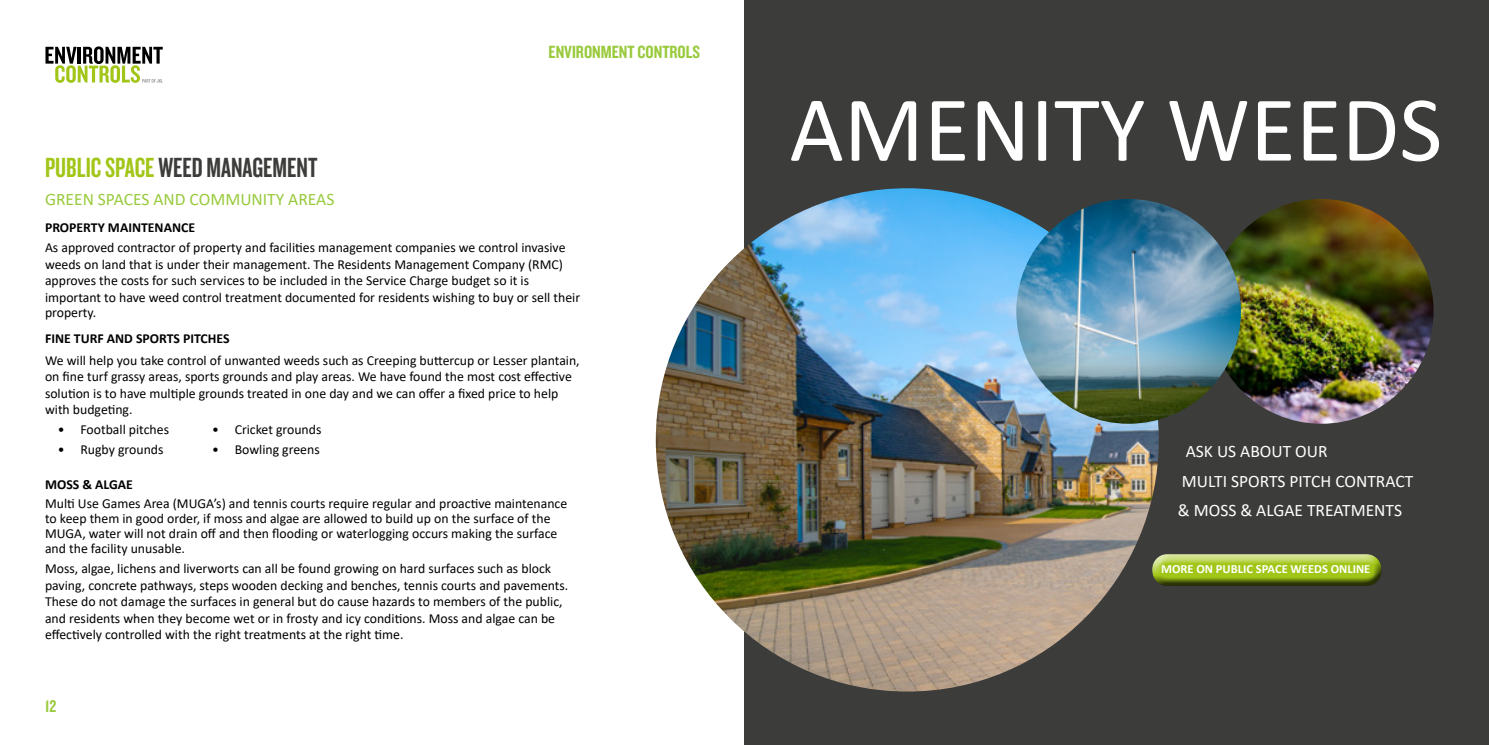
<style>
.page{position:relative;width:1489px;height:745px;background:#fff}
.page>*{position:absolute;margin:0;border:0;box-sizing:border-box;transform-origin:0 0}
.t1{font:93.75px "Calibri";color:#fff}
.t2{font:28.75px "Knockout HTF48 Featherweight";color:#3c3c3b}
.t3{font:18.38px "Knockout HTF49 Liteweight";color:#99ca3c}
.t4{font:17.5px/29.8px "Calibri";color:#fff}
.t5{font:17.5px "Calibri";color:#99ca3c}
.t6{font:17.5px "Knockout HTF49 Liteweight";color:#99ca3c}
.t7{font:13.75px/16.5px "Calibri";color:#000}
.t8{font:700 13.75px "Calibri";color:#000}
.t9{font:700 12.5px "Calibri";color:#fff}
.s1{color:#a2c617}
</style>
<div class="page">
<svg style="left:45px;top:46px;width:118px;height:37px"></svg>
<div style="left:744px;top:0;width:744px;height:744px;background:#3c3c3b"></div>
<img style="left:655px;top:188px;width:503px;height:503px;border-radius:251px">
<img style="left:1208px;top:199px;width:225px;height:224px;border-radius:112px">
<img style="left:1016px;top:199px;width:224px;height:224px;border-radius:112px">
<div style="left:1142px;top:544px;width:244px;height:39px;background:#fff;opacity:.75"></div>
<div style="left:1146px;top:555px;width:244px;height:31px;background:#000;opacity:.75"></div>
<h2 class="t2" style="left:45px;top:153px;width:274px"><span class="s1">PUBLIC SPACE</span> WEED MANAGEMENT</h2>
<h3 class="t3" style="left:548px;top:43px;width:153px">ENVIRONMENT CONTROLS</h3>
<h1 class="t1" style="left:789px;top:64px;width:654px">AMENITY WEEDS</h1>
<p class="t5" style="left:45px;top:187px;width:291px">GREEN SPACES AND COMMUNITY AREAS</p>
<p class="t8" style="left:45px;top:218px;width:151px">PROPERTY MAINTENANCE</p>
<p class="t7" style="left:45px;top:239px;width:536px">As approved contractor of property and facilities management companies we control invasive weeds on land that is under their management. The Residents Management Company (RMC) approves the costs for such services to be included in the Service Charge budget so it is important to have weed control treatment documented for residents wishing to buy or sell their</p>
<p class="t7" style="left:45px;top:303px;width:53px">property.</p>
<p class="t8" style="left:45px;top:328px;width:186px">FINE TURF AND SPORTS PITCHES</p>
<p class="t7" style="left:45px;top:351px;width:536px">We will help you take control of unwanted weeds such as Creeping buttercup or Lesser plantain, on fine turf grassy areas, sports grounds and play areas. We have found the most cost effective solution is to have multiple grounds treated in one day and we can offer a fixed price to help with budgeting.</p>
<p class="t7" style="left:58px;top:421px;width:113px">• Football pitches</p>
<p class="t7" style="left:58px;top:441px;width:107px">• Rugby grounds</p>
<p class="t8" style="left:45px;top:475px;width:89px">MOSS &amp; ALGAE</p>
<p class="t7" style="left:45px;top:495px;width:523px;line-height:15px">Multi Use Games Area (MUGA’s) and tennis courts require regular and proactive maintenance to keep them in good order, if moss and algae are allowed to build up on the surface of the MUGA, water will not drain off and then flooding or waterlogging occurs making the surface and the facility unusable.</p>
<p class="t7" style="left:45px;top:559px;width:525px">Moss, algae, lichens and liverworts can all be found growing on hard surfaces such as block paving, concrete pathways, steps wooden decking and benches, tennis courts and pavements.<br>These do not damage the surfaces in general but do cause hazards to members of the public, and residents when they become wet or in frosty and icy conditions. Moss and algae can be effectively controlled with the right treatments at the right time.</p>
<p class="t9" style="left:1160px;top:559px;width:211px">MORE ON PUBLIC SPACE WEEDS ONLINE</p>
<p class="t7" style="left:212px;top:420px;width:111px">• Cricket grounds</p>
<p class="t7" style="left:212px;top:440px;width:109px">• Bowling greens</p>
<p class="t4" style="left:1177px;top:435px;width:237px;text-indent:8px">ASK US ABOUT OUR<br>MULTI SPORTS PITCH CONTRACT &amp; MOSS &amp; ALGAE TREATMENTS</p>
<p class="t6" style="left:45px;top:696px;width:13px">12</p>
</div>
